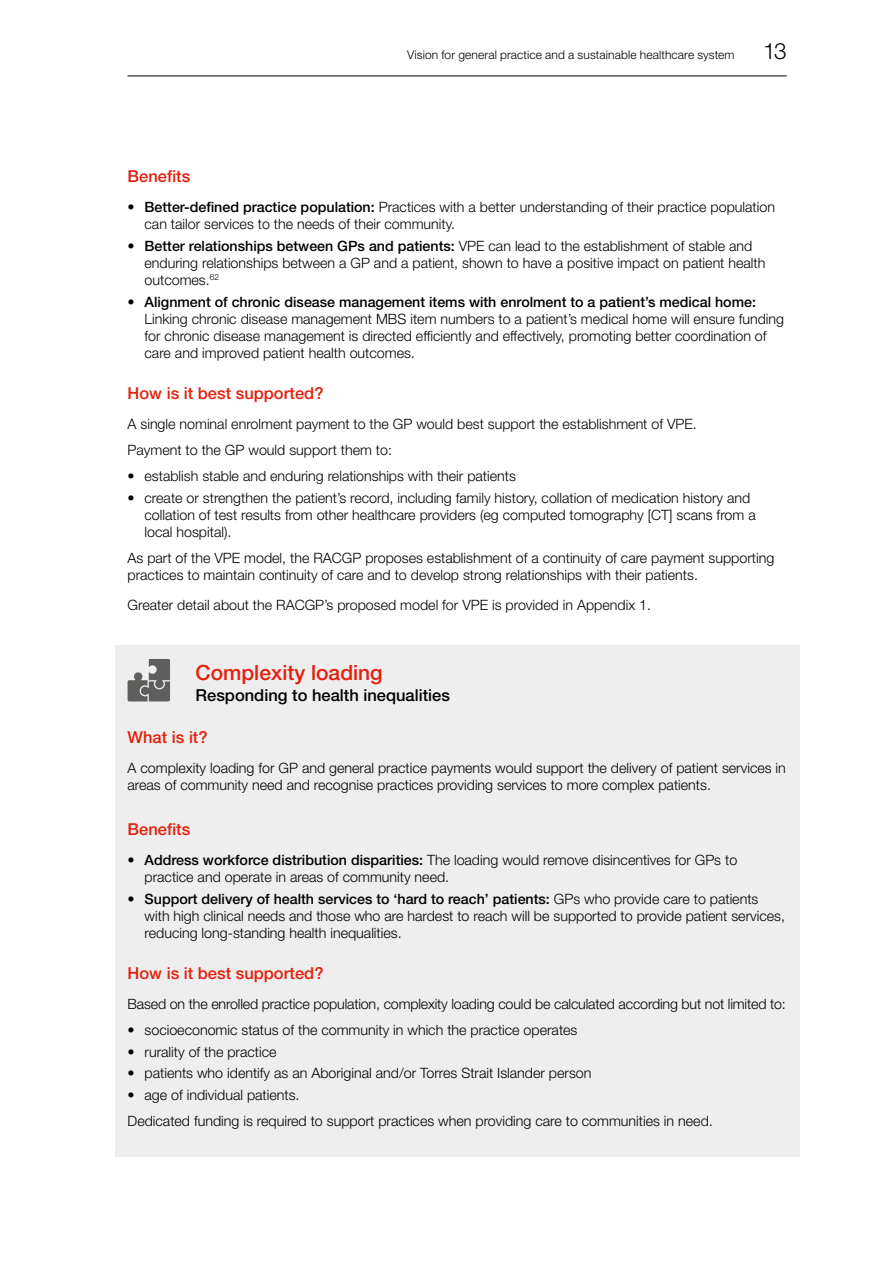
<style>
.page{position:relative;width:893px;height:1263px;background:#fff}
.page>*{position:absolute;margin:0;border:0;box-sizing:border-box;transform-origin:0 0}
.t1{font:300 22.5px "Helvetica Neue LT Std";color:#000}
.t2{font:500 21px "Helvetica Neue LT Std";color:#e51f0c}
.t3{font:500 16.5px "Helvetica Neue LT Std";color:#e51f0c}
.t4{font:500 16.5px "Helvetica Neue LT Std";color:#000}
.t5{font:300 14.25px/17.2px "Helvetica Neue LT Std";color:#000}
.t6{font:500 14.25px "Helvetica Neue LT Std";color:#000}
.t7{font:300 12px "Helvetica Neue LT Std";letter-spacing:.01em;color:#000}
.s1{font-weight:500}
</style>
<div class="page">
<hr style="left:128px;top:76px;width:659px;height:1px;background:#000">
<div style="left:115px;top:645px;width:684px;height:512px;background:#eee"></div>
<svg style="left:128px;top:659px;width:42px;height:42px"></svg>
<p class="t7" style="left:407px;top:47px;width:329px">Vision for general practice and a sustainable healthcare system</p>
<h1 class="t1" style="left:763px;top:37px;width:25px">13</h1>
<p class="t3" style="left:128px;top:166px;width:64px">Benefits</p>
<p class="t5" style="left:145px;top:198px;width:632px;text-indent:-17px"><span class="s1">• Better-defined practice population:</span> Practices with a better understanding of their practice population can tailor services to the needs of their community.</p>
<p class="t5" style="left:145px;top:237px;width:622px;text-indent:-17px"><span class="s1">• Better relationships between GPs and patients:</span> VPE can lead to the establishment of stable and enduring relationships between a GP and a patient, shown to have a positive impact on patient health outcomes.<sup>62</sup></p>
<p class="t6" style="left:128px;top:293px;width:630px">• Alignment of chronic disease management items with enrolment to a patient’s medical home:</p>
<p class="t5" style="left:145px;top:310px;width:641px">Linking chronic disease management MBS item numbers to a patient’s medical home will ensure funding for chronic disease management is directed efficiently and effectively, promoting better coordination of care and improved patient health outcomes.</p>
<p class="t3" style="left:128px;top:384px;width:197px">How is it best supported?</p>
<p class="t5" style="left:128px;top:411px;width:571px;line-height:25.8px">A single nominal enrolment payment to the GP would best support the establishment of VPE.<br>Payment to the GP would support them to:</p>
<p class="t5" style="left:128px;top:467px;width:390px">• establish stable and enduring relationships with their patients</p>
<p class="t5" style="left:145px;top:488px;width:613px;text-indent:-17px">• create or strengthen the patient’s record, including family history, collation of medication history and collation of test results from other healthcare providers (eg computed tomography [CT] scans from a local hospital).</p>
<p class="t5" style="left:128px;top:549px;width:648px">As part of the VPE model, the RACGP proposes establishment of a continuity of care payment supporting practices to maintain continuity of care and to develop strong relationships with their patients.</p>
<p class="t5" style="left:128px;top:596px;width:525px">Greater detail about the RACGP’s proposed model for VPE is provided in Appendix 1.</p>
<h2 class="t2" style="left:196px;top:659px;width:189px">Complexity loading</h2>
<p class="t4" style="left:196px;top:686px;width:256px">Responding to health inequalities</p>
<p class="t3" style="left:128px;top:727px;width:82px">What is it?</p>
<p class="t5" style="left:128px;top:758px;width:660px">A complexity loading for GP and general practice payments would support the delivery of patient services in areas of community need and recognise practices providing services to more complex patients.</p>
<p class="t3" style="left:128px;top:819px;width:64px">Benefits</p>
<p class="t5" style="left:145px;top:851px;width:594px;text-indent:-17px"><span class="s1">• Address workforce distribution disparities:</span> The loading would remove disincentives for GPs to practice and operate in areas of community need.</p>
<p class="t5" style="left:145px;top:890px;width:642px;text-indent:-17px"><span class="s1">• Support delivery of health services to ‘hard to reach’ patients:</span> GPs who provide care to patients with high clinical needs and those who are hardest to reach will be supported to provide patient services, reducing long-standing health inequalities.</p>
<p class="t3" style="left:128px;top:964px;width:197px">How is it best supported?</p>
<p class="t5" style="left:128px;top:995px;width:660px">Based on the enrolled practice population, complexity loading could be calculated according but not limited to:</p>
<p class="t5" style="left:128px;top:1021px;width:451px">• socioeconomic status of the community in which the practice operates</p>
<p class="t5" style="left:128px;top:1043px;width:150px">• rurality of the practice</p>
<p class="t5" style="left:128px;top:1064px;width:465px">• patients who identify as an Aboriginal and/or Torres Strait Islander person</p>
<p class="t5" style="left:128px;top:1081px;width:587px;line-height:25.8px">• age of individual patients.<br>Dedicated funding is required to support practices when providing care to communities in need.</p>
</div>
